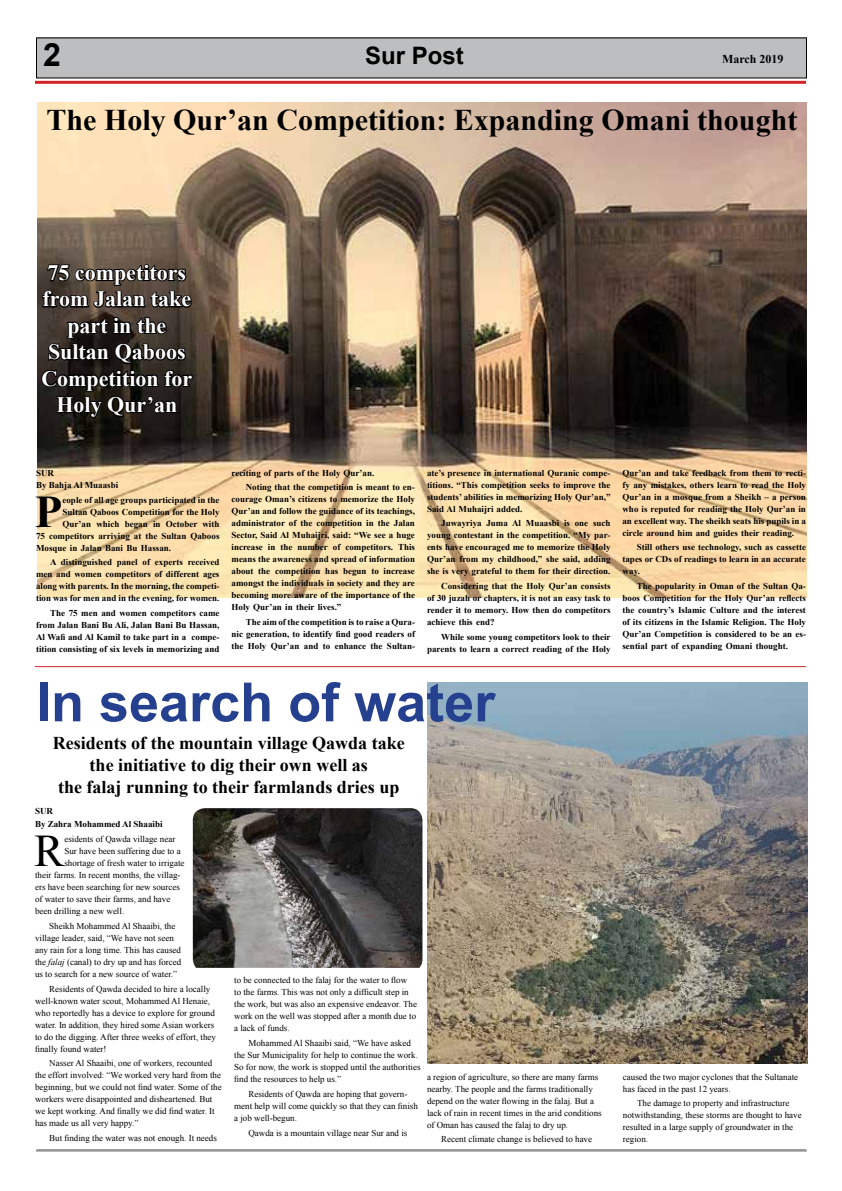
<style>
.page{position:relative;width:842px;height:1191px;background:#fff}
.page>*{position:absolute;margin:0;border:0;box-sizing:border-box;transform-origin:0 0}
.t1{font:700 54px "Arial";color:#25408f}
.t2{font:45.2px "Times New Roman";color:#000}
.t3{font:700 45.2px "Times New Roman";color:#000}
.t4{font:700 32px "Arial";color:#000}
.t5{font:700 30px "Times New Roman";color:#000}
.t6{font:700 24px "Arial";color:#000}
.t7{font:700 22px/26.4px "Times New Roman";color:#fff;text-align:center}
.t8{font:700 18px/21.6px "Times New Roman";color:#000;text-align:center}
.t9{font:700 12px "Times New Roman";color:#000}
.t10{font:700 9px/12px "Times New Roman";color:#000;text-align:justify}
.t11{font:9px/12px "Times New Roman";color:#000}
.s1{font-style:italic}
</style>
<div class="page">
<div style="left:36px;top:38px;width:770px;height:40px;background:#bcbec0"></div>
<hr style="left:35px;top:81px;width:771px;height:3px;background:#d2232a">
<img style="left:38px;top:102px;width:769px;height:495px">
<hr style="left:35px;top:666px;width:771px;height:1px;background:#d2232a">
<img style="left:193px;top:808px;width:229px;height:159px">
<img style="left:427px;top:683px;width:380px;height:380px">
<svg style="left:40px;top:226px;width:155px;height:193px;background:#362e26"></svg>
<hr style="left:36px;top:1149px;width:771px;height:2px;background:#939598">
<p class="t4" style="left:43px;top:33px;width:19px">2</p>
<p class="t6" style="left:365px;top:40px;width:100px">Sur Post</p>
<p class="t9" style="left:722px;top:51px;width:63px">March 2019</p>
<p class="t5" style="left:47px;top:99px;width:752px">The Holy Qur’an Competition: Expanding Omani thought</p>
<p class="t7" style="left:41px;top:259px;width:152px">75 competitors from Jalan take part in the<br>Sultan Qaboos<br>Competition for<br>Holy Qur’an</p>
<p class="t10" style="left:36px;top:466px;width:84px">SUR<br>By Bahja Al Muaasbi</p>
<p class="t3" style="left:35px;top:480px;width:29px">P</p>
<p class="t10" style="left:62px;top:493px;width:158px">eople of all age groups participated in the</p>
<p class="t10" style="left:62px;top:505px;width:158px">Sultan Qaboos Competition for the Holy</p>
<p class="t10" style="left:62px;top:517px;width:158px">Qur’an which began in October with</p>
<p class="t10" style="left:36px;top:529px;width:185px">75 competitors arriving at the Sultan Qaboos</p>
<p class="t10" style="left:36px;top:541px;width:137px">Mosque in Jalan Bani Bu Hassan.</p>
<p class="t10" style="left:36px;top:556px;width:185px;text-indent:14px">A distinguished panel of experts received men and women competitors of different ages along with parents. In the morning, the competi&shy;tion was for men and in the evening, for women.</p>
<p class="t10" style="left:36px;top:607px;width:185px;text-indent:14px">The 75 men and women competitors came from Jalan Bani Bu Ali, Jalan Bani Bu Hassan, Al Wafi and Al Kamil to take part in a compe&shy;tition consisting of six levels in memorizing and</p>
<p class="t10" style="left:246px;top:465px;width:171px;line-height:14.8px;text-indent:-14px">reciting of parts of the Holy Qur’an.<br>Noting that the competition is meant to en-</p>
<p class="t10" style="left:231px;top:493px;width:185px">courage Oman’s citizens to memorize the Holy Qur’an and follow the guidance of its teachings, administrator of the competition in the Jalan Sector, Said Al Muhaijri, said: “We see a huge increase in the number of competitors. This means the awareness and spread of information about the competition has begun to increase amongst the individuals in society and they are becoming more aware of the importance of the Holy Qur’an in their lives.”</p>
<p class="t10" style="left:231px;top:616px;width:185px;text-indent:14px">The aim of the competition is to raise a Qura&shy;nic generation, to identify find good readers of the Holy Qur’an and to enhance the Sultan-</p>
<p class="t10" style="left:427px;top:466px;width:185px">ate’s presence in international Quranic compe&shy;titions. “This competition seeks to improve the students’ abilities in memorizing Holy Qur’an,” Said Al Muhaijri added.</p>
<p class="t10" style="left:427px;top:517px;width:185px;text-indent:14px">Juwayriya Juma Al Muaasbi is one such young contestant in the competition. “My par&shy;ents have encouraged me to memorize the Holy Qur’an from my childhood,” she said, adding she is very grateful to them for their direction.</p>
<p class="t10" style="left:427px;top:580px;width:185px;text-indent:14px">Considering that the Holy Qur’an consists of 30 juzah or chapters, it is not an easy task to render it to memory. How then do competitors achieve this end?</p>
<p class="t10" style="left:427px;top:631px;width:185px;text-align:right">While some young competitors look to their parents to learn a correct reading of the Holy</p>
<p class="t1" style="left:36px;top:666px;width:461px">In search of water</p>
<p class="t8" style="left:53px;top:732px;width:354px">Residents of the mountain village Qawda take the initiative to dig their own well as<br>the falaj running to their farmlands dries up</p>
<p class="t10" style="left:35px;top:804px;width:129px;line-height:12.8px">SUR<br>By Zahra Mohammed Al Shaaibi</p>
<p class="t2" style="left:34px;top:820px;width:32px">R</p>
<p class="t11" style="left:64px;top:832px;width:112px">esidents of Qawda village near</p>
<p class="t11" style="left:64px;top:844px;width:118px">Sur have been suffering due to a</p>
<p class="t11" style="left:64px;top:856px;width:122px">shortage of fresh water to irrigate</p>
<p class="t11" style="left:35px;top:868px;width:147px">their farms. In recent months, the villag-</p>
<p class="t11" style="left:35px;top:880px;width:146px">ers have been searching for new sources</p>
<p class="t11" style="left:35px;top:892px;width:137px">of water to save their farms, and have</p>
<p class="t11" style="left:35px;top:904px;width:91px">been drilling a new well.</p>
<p class="t11" style="left:35px;top:919px;width:148px;text-indent:14px">Sheikh Mohammed Al Shaaibi, the village leader, said, “We have not seen any rain for a long time. This has caused the <span class="s1">falaj</span> (canal) to dry up and has forced us to search for a new source of water.”</p>
<p class="t11" style="left:35px;top:982px;width:183px;text-indent:14px">Residents of Qawda decided to hire a locally well-known water scout, Mohammed Al Henaie, who reportedly has a device to explore for ground water. In addition, they hired some Asian workers to do the digging. After three weeks of effort, they finally found water!</p>
<p class="t11" style="left:35px;top:1057px;width:188px;text-indent:14px">Nasser Al Shaaibi, one of workers, recounted the effort involved: “We worked very hard from the beginning, but we could not find water. Some of the workers were disappointed and disheartened. But we kept working. And finally we did find water. It has made us all very happy.”</p>
<p class="t11" style="left:49px;top:1132px;width:169px">But finding the water was not enough. It needs</p>
<p class="t11" style="left:234px;top:974px;width:184px">to be connected to the falaj for the water to flow<br>to the farms. This was not only a difficult step in the work, but was also an expensive endeavor. The work on the well was stopped after a month due to a lack of funds.</p>
<p class="t11" style="left:234px;top:1036px;width:188px;text-indent:14px">Mohammed Al Shaaibi said, “We have asked the Sur Municipality for help to continue the work.<br>So for now, the work is stopped until the authorities find the resources to help us.”</p>
<p class="t11" style="left:234px;top:1087px;width:185px;text-indent:14px">Residents of Qawda are hoping that govern&shy;ment help will come quickly so that they can finish a job well-begun.</p>
<p class="t11" style="left:248px;top:1126px;width:160px">Qawda is a mountain village near Sur and is</p>
<p class="t11" style="left:427px;top:1070px;width:176px">a region of agriculture, so there are many farms nearby. The people and the farms traditionally depend on the water flowing in the falaj. But a lack of rain in recent times in the arid conditions of Oman has caused the falaj to dry up.</p>
<p class="t11" style="left:441px;top:1133px;width:152px">Recent climate change is believed to have</p>
<p class="t10" style="left:622px;top:466px;width:185px">Qur’an and take feedback from them to recti&shy;fy any mistakes, others learn to read the Holy Qur’an in a mosque from a Sheikh – a person who is reputed for reading the Holy Qur’an in an excellent way. The sheikh seats his pupils in a circle around him and guides their reading.</p>
<p class="t10" style="left:622px;top:541px;width:185px;text-indent:14px">Still others use technology, such as cassette tapes or CDs of readings to learn in an accurate way.</p>
<p class="t10" style="left:622px;top:580px;width:185px;text-indent:14px">The popularity in Oman of the Sultan Qa&shy;boos Competition for the Holy Qur’an reflects the country’s Islamic Culture and the interest of its citizens in the Islamic Religion. The Holy Qur’an Competition is considered to be an es&shy;sential part of expanding Omani thought.</p>
<p class="t11" style="left:623px;top:1070px;width:177px">caused the two major cyclones that the Sultanate has faced in the past 12 years.</p>
<p class="t11" style="left:623px;top:1097px;width:180px;text-indent:14px">The damage to property and infrastructure notwithstanding, these storms are thought to have resulted in a large supply of groundwater in the region.</p>
</div>
